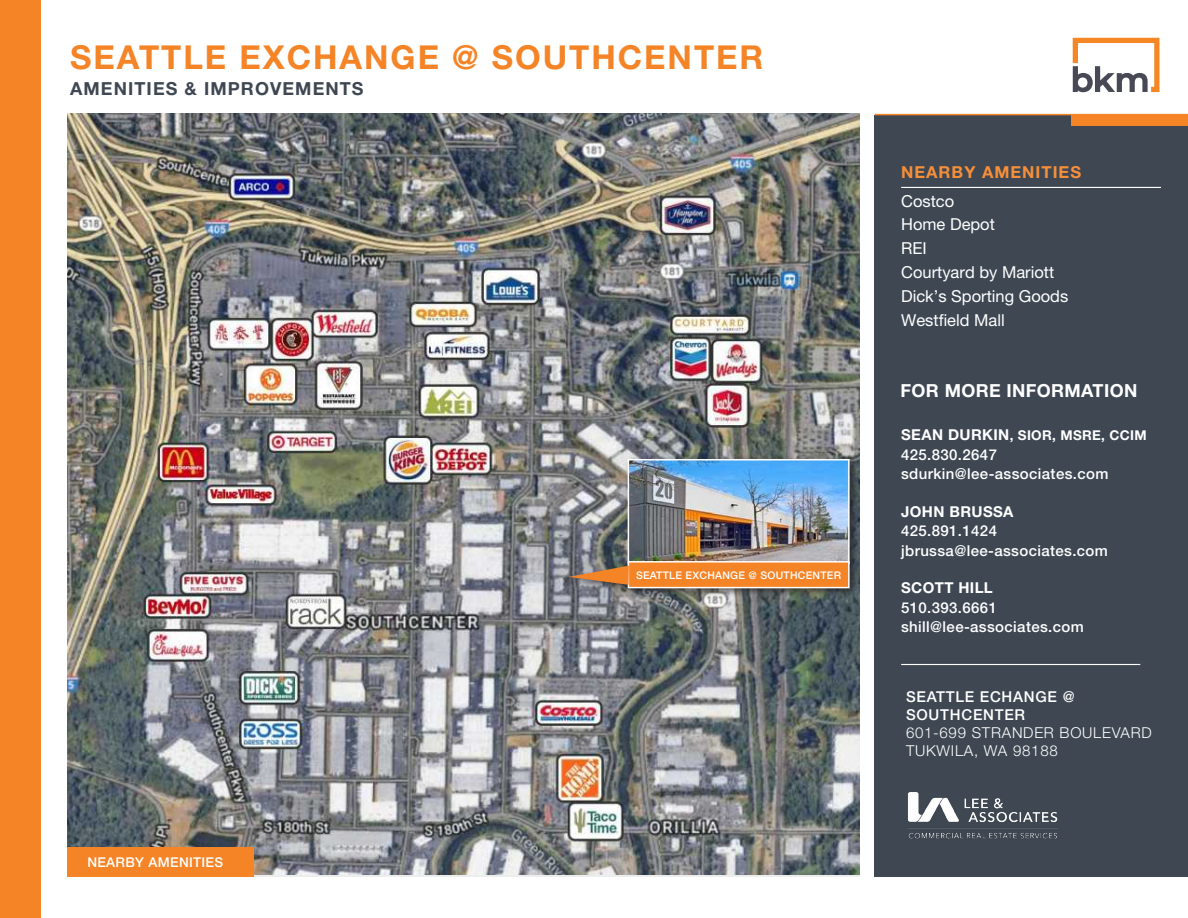
<style>
.page{position:relative;width:1188px;height:918px;background:#fff}
.page>*{position:absolute;margin:0;border:0;box-sizing:border-box;transform-origin:0 0}
.t1{font:700 33px "Helvetica Neue LT Std";letter-spacing:.06em;color:#f58427}
.t2{font:700 18px "Helvetica Neue LT Std";letter-spacing:.06em;color:#3e4752}
.t3{font:700 18px "Helvetica Neue LT Std";letter-spacing:.02em;color:#fff}
.t4{font:16.5px/23.9px "Helvetica Neue LT Pro";color:#fff}
.t5{font:700 16.5px "Helvetica Neue LT Std";letter-spacing:.06em;color:#f68f3a}
.t6{font:500 15px/19.5px "Helvetica Neue LT Std";letter-spacing:.025em;color:#fff}
.t7{font:300 15px/18px "Helvetica Neue LT Std";letter-spacing:.05em;color:#fff}
.t8{font:500 15px/18px "Helvetica Neue LT Std";letter-spacing:.05em;color:#fff}
.t9{font:700 15px "Helvetica Neue LT Std";letter-spacing:.025em;color:#fff}
.t10{font:700 13.5px "Helvetica Neue LT Std";letter-spacing:.025em;color:#fff}
.t11{font:500 13.5px "Helvetica Neue LT Std";letter-spacing:.025em;color:#fff}
.t12{font:500 10.5px "Helvetica Neue LT Std";letter-spacing:.025em;color:#fff}
.s1{font-size:15px}
</style>
<div class="page">
<img style="left:68px;top:114px;width:792px;height:760px">
<div style="left:875px;top:115px;width:313px;height:761px;background:#3e4752"></div>
<hr style="left:901px;top:187px;width:260px;height:1px;background:#fff">
<div style="left:68px;top:847px;width:186px;height:29px;background:#f58427"></div>
<div style="left:567px;top:456px;width:292px;height:142px;background:#231f20;opacity:.75"></div>
<img style="left:631px;top:462px;width:216px;height:99px">
<div style="left:628px;top:459px;width:222px;height:105px;border:2px solid #fff"></div>
<div style="left:628px;top:561px;width:222px;height:27px;background:#f58427;border:2px solid #fff"></div>
<svg style="left:569px;top:566px;width:60px;height:19px"></svg>
<div style="left:0;top:0;width:40px;height:918px;background:#f58427"></div>
<svg style="left:1073px;top:38px;width:86px;height:54px"></svg>
<div style="left:1071px;top:115px;width:117px;height:11px;background:#f58427"></div>
<hr style="left:875px;top:114px;width:313px;height:1px;background:#f58427">
<hr style="left:901px;top:664px;width:239px;height:1px;background:#fff">
<img style="left:907px;top:792px;width:151px;height:47px">
<h1 class="t1" style="left:70px;top:37px;width:695px">SEATTLE EXCHANGE @ SOUTHCENTER</h1>
<p class="t2" style="left:70px;top:78px;width:295px">AMENITIES &amp; IMPROVEMENTS</p>
<p class="t11" style="left:87px;top:854px;width:137px">NEARBY AMENITIES</p>
<p class="t12" style="left:636px;top:569px;width:207px">SEATTLE EXCHANGE @ SOUTHCENTER</p>
<p class="t5" style="left:901px;top:162px;width:182px">NEARBY AMENITIES</p>
<p class="t4" style="left:901px;top:189px;width:169px">Costco<br>Home Depot<br>REI<br>Courtyard by Mariott<br>Dick’s Sporting Goods<br>Westfield Mall</p>
<p class="t3" style="left:901px;top:379px;width:238px">FOR MORE INFORMATION</p>
<p class="t10" style="left:901px;top:427px;width:247px"><span class="s1">SEAN DURKIN</span>, SIOR, MSRE, CCIM</p>
<p class="t6" style="left:901px;top:445px;width:209px">425.830.2647 sdurkin@lee-associates.com</p>
<p class="t9" style="left:901px;top:502px;width:114px">JOHN BRUSSA</p>
<p class="t6" style="left:901px;top:521px;width:208px">425.891.1424 jbrussa@lee-associates.com</p>
<p class="t9" style="left:901px;top:579px;width:93px">SCOTT HILL</p>
<p class="t6" style="left:901px;top:598px;width:184px">510.393.6661 shill@lee-associates.com</p>
<p class="t8" style="left:906px;top:688px;width:170px">SEATTLE ECHANGE @<br>SOUTHCENTER</p>
<p class="t7" style="left:906px;top:724px;width:247px">601-699 STRANDER BOULEVARD<br>TUKWILA, WA 98188</p>
</div>
